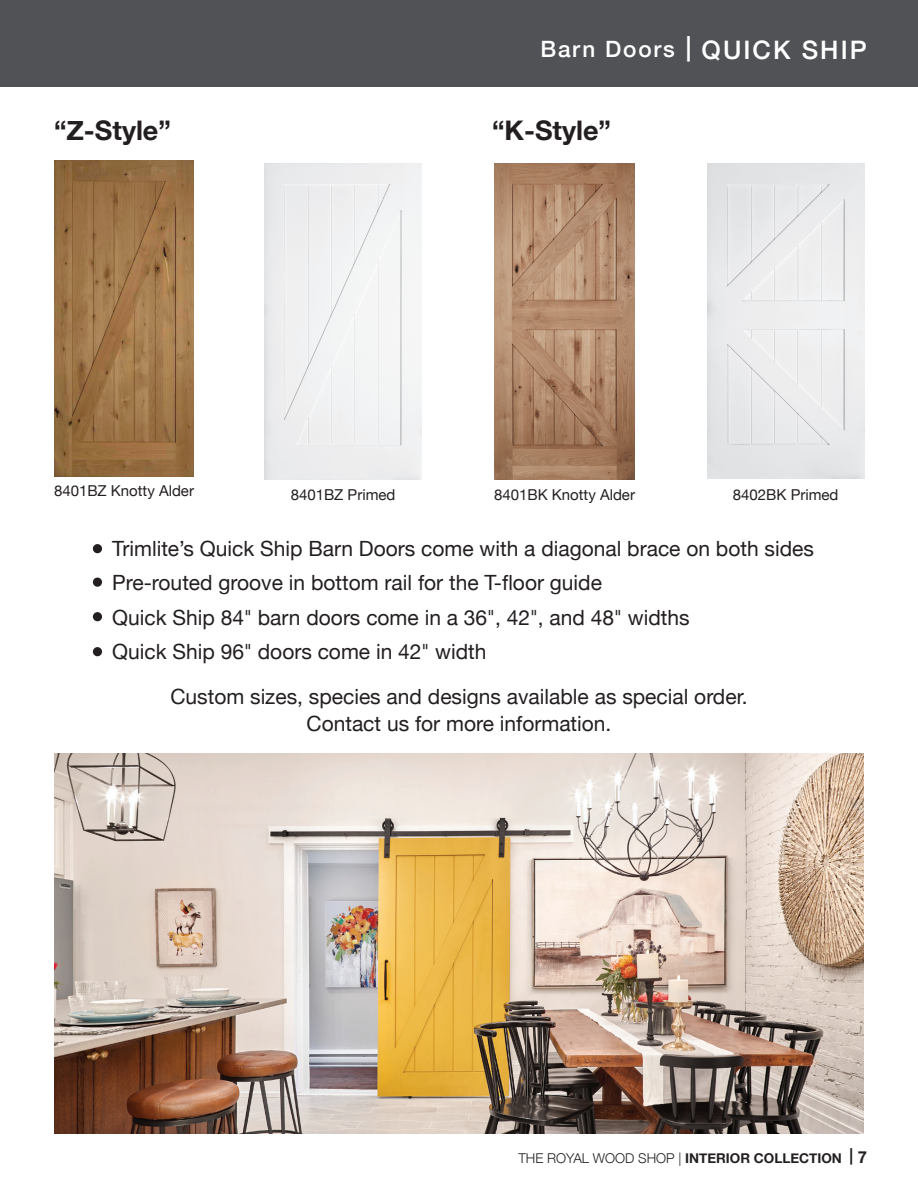
<style>
.page{position:relative;width:918px;height:1188px;background:#fff}
.page>*{position:absolute;margin:0;border:0;box-sizing:border-box;transform-origin:0 0}
.t1{font:700 27px "Helvetica Neue";color:#231f20}
.t2{font:500 25.5px "Helvetica Neue";letter-spacing:.08em;color:#fff}
.t3{font:21px "Helvetica Neue";color:#231f20}
.t4{font:15px "Helvetica Neue";color:#231f20}
.t5{font:700 13.5px "Helvetica Neue";color:#231f20}
.s1{font-size:22.5px}
.s2{font-weight:300}
.s3{font-size:16.5px}
</style>
<div class="page">
<div style="left:0;top:0;width:918px;height:87px;background:#515256"></div>
<img style="left:707px;top:163px;width:157px;height:315px">
<img style="left:264px;top:163px;width:158px;height:317px">
<img style="left:54px;top:160px;width:140px;height:316px">
<img style="left:495px;top:163px;width:139px;height:317px">
<img style="left:54px;top:754px;width:810px;height:379px">
<div style="left:93px;top:544px;width:9px;height:9px;background:#231f20;border-radius:50%"></div>
<div style="left:93px;top:578px;width:9px;height:9px;background:#231f20;border-radius:50%"></div>
<div style="left:93px;top:612px;width:9px;height:9px;background:#231f20;border-radius:50%"></div>
<div style="left:93px;top:647px;width:9px;height:9px;background:#231f20;border-radius:50%"></div>
<p class="t2" style="left:540px;top:29px;width:328px"><span class="s1">Barn Doors</span> | QUICK SHIP</p>
<p class="t1" style="left:54px;top:109px;width:118px">“Z-Style”</p>
<p class="t1" style="left:492px;top:109px;width:120px">“K-Style”</p>
<p class="t4" style="left:54px;top:480px;width:142px">8401BZ Knotty Alder</p>
<p class="t4" style="left:291px;top:483px;width:106px">8401BZ Primed</p>
<p class="t4" style="left:494px;top:483px;width:142px">8401BK Knotty Alder</p>
<p class="t4" style="left:733px;top:483px;width:107px">8402BK Primed</p>
<p class="t3" style="left:112px;top:533px;width:703px">Trimlite’s Quick Ship Barn Doors come with a diagonal brace on both sides</p>
<p class="t3" style="left:112px;top:568px;width:491px">Pre-routed groove in bottom rail for the T-floor guide</p>
<p class="t3" style="left:112px;top:602px;width:579px">Quick Ship 84<span class="s2">"</span> barn doors come in a 36<span class="s2">"</span>, 42<span class="s2">"</span>, and 48<span class="s2">"</span> widths</p>
<p class="t3" style="left:112px;top:637px;width:376px">Quick Ship 96<span class="s2">"</span> doors come in 42<span class="s2">"</span> width</p>
<p class="t3" style="left:170px;top:681px;width:579px">Custom sizes, species and designs available as special order.</p>
<p class="t3" style="left:307px;top:708px;width:306px">Contact us for more information.</p>
<p class="t5" style="left:518px;top:1147px;width:350px"><span class="s2">THE ROYAL WOOD SHOP |</span> INTERIOR COLLECTION <span class="s3">| 7</span></p>
</div>
